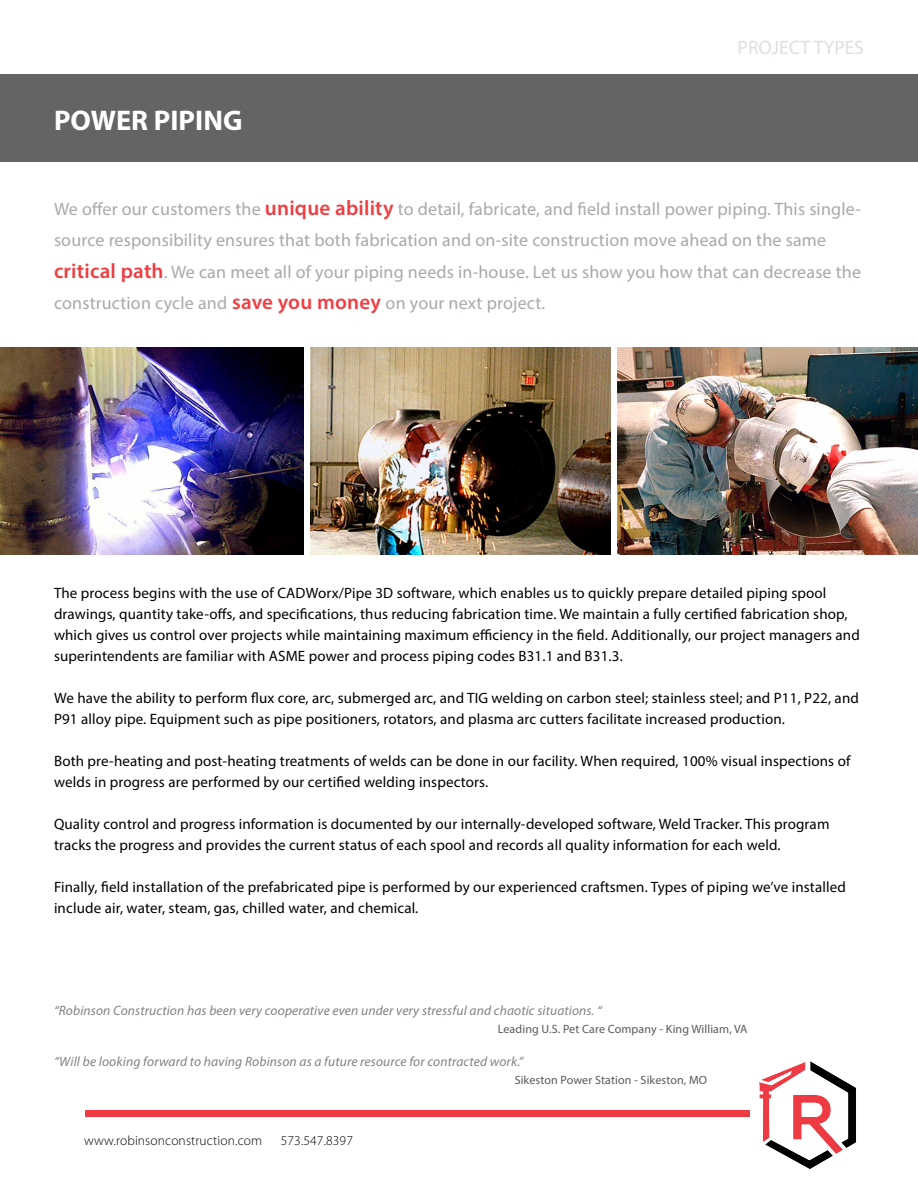
<style>
.page{position:relative;width:918px;height:1188px;background:#fff}
.page>*{position:absolute;margin:0;border:0;box-sizing:border-box;transform-origin:0 0}
.t1{font:700 28.5px "Myriad Pro";color:#fff}
.t2{font:19.5px "Myriad Pro";color:#dedfe0}
.t3{font:18px/31.5px "Myriad Pro";letter-spacing:.01em;color:#a7a9ac}
.t4{font:15px/21px "Myriad Pro";letter-spacing:.01em;color:#000}
.t5{font:italic 13.5px "Myriad Pro";letter-spacing:.01em;color:#808285}
.t6{font:300 13.5px "Myriad Pro";letter-spacing:.01em;color:#000}
.t7{font:12px "Myriad Pro";letter-spacing:.01em;color:#58595b}
.s1{font-weight:600;font-size:21px;color:#ef3e42}
</style>
<div class="page">
<img style="left:759px;top:1061px;width:97px;height:108px">
<div style="left:85px;top:1111px;width:664px;height:6px;background:#ee3a43"></div>
<div style="left:0;top:74px;width:918px;height:88px;background:#636466"></div>
<img style="left:617px;top:348px;width:301px;height:207px">
<img style="left:311px;top:348px;width:300px;height:207px">
<img style="left:0;top:348px;width:303px;height:207px">
<h1 class="t1" style="left:54px;top:102px;width:190px">POWER PIPING</h1>
<h2 class="t2" style="left:738px;top:35px;width:128px">PROJECT TYPES</h2>
<p class="t3" style="left:54px;top:193px;width:809px">We offer our customers the <span class="s1">unique ability</span> to detail, fabricate, and field install power piping. This single&shy;source responsibility ensures that both fabrication and on-site construction move ahead on the same <span class="s1">critical path</span>. We can meet all of your piping needs in-house. Let us show you how that can decrease the construction cycle and <span class="s1">save you money</span> on your next project.</p>
<p class="t4" style="left:54px;top:582px;width:807px">The process begins with the use of CADWorx/Pipe 3D software, which enables us to quickly prepare detailed piping spool drawings, quantity take-offs, and specifications, thus reducing fabrication time. We maintain a fully certified fabrication shop, which gives us control over projects while maintaining maximum efficiency in the field. Additionally, our project managers and superintendents are familiar with ASME power and process piping codes B31.1 and B31.3.</p>
<p class="t4" style="left:54px;top:687px;width:806px">We have the ability to perform flux core, arc, submerged arc, and TIG welding on carbon steel; stainless steel; and P11, P22, and<br>P91 alloy pipe. Equipment such as pipe positioners, rotators, and plasma arc cutters facilitate increased production.</p>
<p class="t4" style="left:54px;top:750px;width:798px">Both pre-heating and post-heating treatments of welds can be done in our facility. When required, 100% visual inspections of welds in progress are performed by our certified welding inspectors.</p>
<p class="t4" style="left:54px;top:813px;width:777px">Quality control and progress information is documented by our internally-developed software, Weld Tracker. This program tracks the progress and provides the current status of each spool and records all quality information for each weld.</p>
<p class="t4" style="left:54px;top:876px;width:793px">Finally, field installation of the prefabricated pipe is performed by our experienced craftsmen. Types of piping we’ve installed include air, water, steam, gas, chilled water, and chemical.</p>
<p class="t5" style="left:54px;top:1002px;width:549px">“Robinson Construction has been very cooperative even under very stressful and chaotic situations. “</p>
<p class="t7" style="left:498px;top:1021px;width:251px">Leading U.S. Pet Care Company - King William, VA</p>
<p class="t5" style="left:54px;top:1053px;width:471px">“Will be looking forward to having Robinson as a future resource for contracted work.”</p>
<p class="t7" style="left:515px;top:1072px;width:194px">Sikeston Power Station - Sikeston, MO</p>
<p class="t6" style="left:84px;top:1132px;width:179px">www.robinsonconstruction.com</p>
<p class="t6" style="left:281px;top:1132px;width:74px">573.547.8397</p>
</div>
